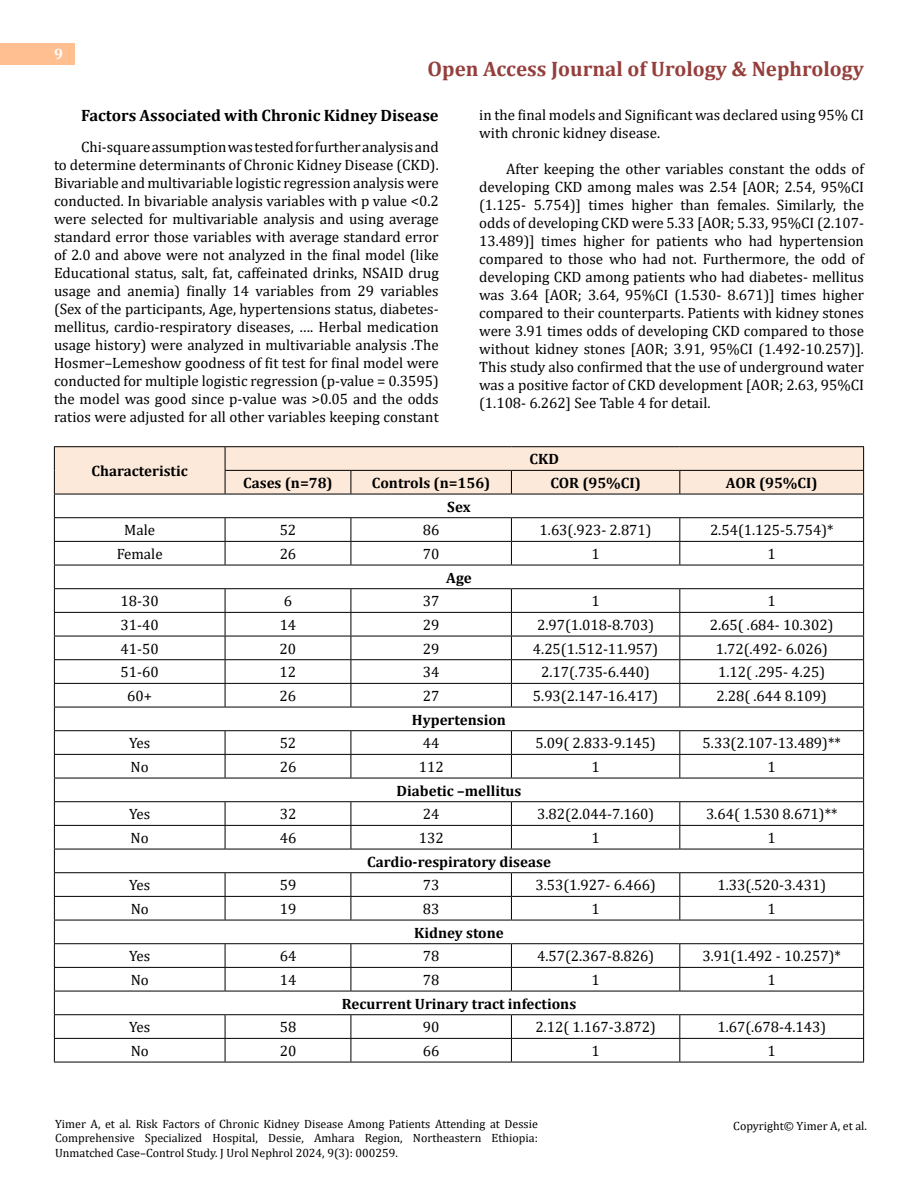
<style>
.page{position:relative;width:918px;height:1188px;background:#fff}
.page>*{position:absolute;margin:0;border:0;box-sizing:border-box;transform-origin:0 0}
.t1{font:700 21px "Cambria";color:#953f3c}
.t2{font:700 16.5px "Cambria";color:#000}
.t3{font:15px/18px "Cambria";color:#000;text-align:justify}
.t4{font:700 15px "Cambria";color:#000}
.t5{font:700 15px "Cambria";color:#fff}
.t6{font:12px/14.4px "Cambria";color:#000;text-align:justify}
</style>
<div class="page">
<div style="left:0;top:43px;width:75px;height:21px;background:#ffbf91"></div>
<hr style="left:54px;top:446px;width:171px;height:1px;background:#000">
<hr style="left:225px;top:446px;width:126px;height:1px;background:#000">
<hr style="left:351px;top:446px;width:160px;height:1px;background:#000">
<hr style="left:511px;top:446px;width:169px;height:1px;background:#000">
<hr style="left:680px;top:446px;width:184px;height:1px;background:#000">
<svg style="left:54px;top:447px;width:810px;height:615px"></svg>
<hr style="left:54px;top:1062px;width:171px;height:1px;background:#000">
<hr style="left:225px;top:1062px;width:126px;height:1px;background:#000">
<hr style="left:351px;top:1062px;width:160px;height:1px;background:#000">
<hr style="left:511px;top:1062px;width:169px;height:1px;background:#000">
<hr style="left:680px;top:1062px;width:184px;height:1px;background:#000">
<p class="t5" style="left:54px;top:44px;width:10px">9</p>
<h1 class="t1" style="left:428px;top:54px;width:438px">Open Access Journal of Urology &amp; Nephrology</h1>
<p class="t2" style="left:81px;top:104px;width:359px">Factors Associated with Chronic Kidney Disease</p>
<p class="t3" style="left:54px;top:138px;width:386px;text-indent:27px">Chi-square assumption was tested for further analysis and to determine determinants of Chronic Kidney Disease (CKD).<br>Bivariable and multivariable logistic regression analysis were conducted. In bivariable analysis variables with p value &lt;0.2 were selected for multivariable analysis and using average standard error those variables with average standard error of 2.0 and above were not analyzed in the final model (like Educational status, salt, fat, caffeinated drinks, NSAID drug usage and anemia) finally 14 variables from 29 variables (Sex of the participants, Age, hypertensions status, diabetes&shy;mellitus, cardio-respiratory diseases, …. Herbal medication usage history) were analyzed in multivariable analysis .The Hosmer–Lemeshow goodness of fit test for final model were conducted for multiple logistic regression (p-value = 0.3595) the model was good since p-value was &gt;0.05 and the odds ratios were adjusted for all other variables keeping constant</p>
<p class="t3" style="left:479px;top:105px;width:386px">in the final models and Significant was declared using 95% CI with chronic kidney disease.</p>
<p class="t3" style="left:479px;top:159px;width:386px;text-indent:27px">After keeping the other variables constant the odds of developing CKD among males was 2.54 [AOR; 2.54, 95%CI (1.125- 5.754)] times higher than females. Similarly, the odds of developing CKD were 5.33 [AOR; 5.33, 95%CI (2.107- 13.489)] times higher for patients who had hypertension compared to those who had not. Furthermore, the odd of developing CKD among patients who had diabetes- mellitus was 3.64 [AOR; 3.64, 95%CI (1.530- 8.671)] times higher compared to their counterparts. Patients with kidney stones were 3.91 times odds of developing CKD compared to those without kidney stones [AOR; 3.91, 95%CI (1.492-10.257)].<br>This study also confirmed that the use of underground water was a positive factor of CKD development [AOR; 2.63, 95%CI (1.108- 6.262] See Table 4 for detail.</p>
<p class="t4" style="left:92px;top:461px;width:98px">Characteristic</p>
<p class="t4" style="left:530px;top:449px;width:31px">CKD</p>
<p class="t4" style="left:243px;top:472px;width:91px">Cases (n=78)</p>
<p class="t4" style="left:372px;top:472px;width:120px">Controls (n=156)</p>
<p class="t4" style="left:550px;top:472px;width:92px">COR (95%CI)</p>
<p class="t4" style="left:726px;top:472px;width:93px">AOR (95%CI)</p>
<p class="t4" style="left:447px;top:496px;width:25px">Sex</p>
<p class="t3" style="left:124px;top:521px;width:32px">Male</p>
<p class="t3" style="left:280px;top:521px;width:18px">52</p>
<p class="t3" style="left:423px;top:521px;width:18px">86</p>
<p class="t3" style="left:540px;top:521px;width:114px">1.63(.923- 2.871)</p>
<p class="t3" style="left:710px;top:521px;width:125px">2.54(1.125-5.754)*</p>
<p class="t3" style="left:117px;top:545px;width:47px">Female</p>
<p class="t3" style="left:280px;top:545px;width:18px">26</p>
<p class="t3" style="left:423px;top:545px;width:18px">70</p>
<p class="t3" style="left:591px;top:545px;width:10px">1</p>
<p class="t3" style="left:768px;top:545px;width:10px">1</p>
<p class="t4" style="left:446px;top:567px;width:27px">Age</p>
<p class="t3" style="left:121px;top:592px;width:40px">18-30</p>
<p class="t3" style="left:284px;top:592px;width:10px">6</p>
<p class="t3" style="left:423px;top:592px;width:18px">37</p>
<p class="t3" style="left:591px;top:592px;width:10px">1</p>
<p class="t3" style="left:768px;top:592px;width:10px">1</p>
<p class="t3" style="left:121px;top:616px;width:40px">31-40</p>
<p class="t3" style="left:280px;top:616px;width:18px">14</p>
<p class="t3" style="left:423px;top:616px;width:18px">29</p>
<p class="t3" style="left:537px;top:616px;width:119px">2.97(1.018-8.703)</p>
<p class="t3" style="left:710px;top:616px;width:125px">2.65( .684- 10.302)</p>
<p class="t3" style="left:121px;top:640px;width:40px">41-50</p>
<p class="t3" style="left:280px;top:640px;width:18px">20</p>
<p class="t3" style="left:423px;top:640px;width:18px">29</p>
<p class="t3" style="left:533px;top:640px;width:127px">4.25(1.512-11.957)</p>
<p class="t3" style="left:716px;top:640px;width:114px">1.72(.492- 6.026)</p>
<p class="t3" style="left:121px;top:663px;width:40px">51-60</p>
<p class="t3" style="left:280px;top:663px;width:18px">12</p>
<p class="t3" style="left:423px;top:663px;width:18px">34</p>
<p class="t3" style="left:541px;top:663px;width:110px">2.17(.735-6.440)</p>
<p class="t3" style="left:718px;top:663px;width:109px">1.12( .295- 4.25)</p>
<p class="t3" style="left:127px;top:687px;width:26px">60+</p>
<p class="t3" style="left:280px;top:687px;width:18px">26</p>
<p class="t3" style="left:423px;top:687px;width:18px">27</p>
<p class="t3" style="left:533px;top:687px;width:127px">5.93(2.147-16.417)</p>
<p class="t3" style="left:717px;top:687px;width:112px">2.28( .644 8.109)</p>
<p class="t4" style="left:412px;top:709px;width:96px">Hypertension</p>
<p class="t3" style="left:129px;top:734px;width:23px">Yes</p>
<p class="t3" style="left:280px;top:734px;width:18px">52</p>
<p class="t3" style="left:423px;top:734px;width:18px">44</p>
<p class="t3" style="left:535px;top:734px;width:122px">5.09( 2.833-9.145)</p>
<p class="t3" style="left:703px;top:734px;width:140px">5.33(2.107-13.489)**</p>
<p class="t3" style="left:131px;top:758px;width:20px">No</p>
<p class="t3" style="left:280px;top:758px;width:18px">26</p>
<p class="t3" style="left:419px;top:758px;width:26px">112</p>
<p class="t3" style="left:591px;top:758px;width:10px">1</p>
<p class="t3" style="left:768px;top:758px;width:10px">1</p>
<p class="t4" style="left:397px;top:780px;width:126px">Diabetic –mellitus</p>
<p class="t3" style="left:129px;top:805px;width:23px">Yes</p>
<p class="t3" style="left:280px;top:805px;width:18px">32</p>
<p class="t3" style="left:423px;top:805px;width:18px">24</p>
<p class="t3" style="left:537px;top:805px;width:119px">3.82(2.044-7.160)</p>
<p class="t3" style="left:706px;top:805px;width:133px">3.64( 1.530 8.671)**</p>
<p class="t3" style="left:131px;top:829px;width:20px">No</p>
<p class="t3" style="left:280px;top:829px;width:18px">46</p>
<p class="t3" style="left:419px;top:829px;width:26px">132</p>
<p class="t3" style="left:592px;top:829px;width:10px">1</p>
<p class="t3" style="left:768px;top:829px;width:10px">1</p>
<p class="t4" style="left:367px;top:851px;width:185px">Cardio-respiratory disease</p>
<p class="t3" style="left:129px;top:876px;width:23px">Yes</p>
<p class="t3" style="left:280px;top:876px;width:18px">59</p>
<p class="t3" style="left:423px;top:876px;width:18px">73</p>
<p class="t3" style="left:536px;top:876px;width:122px">3.53(1.927- 6.466)</p>
<p class="t3" style="left:717px;top:876px;width:110px">1.33(.520-3.431)</p>
<p class="t3" style="left:131px;top:900px;width:20px">No</p>
<p class="t3" style="left:280px;top:900px;width:18px">19</p>
<p class="t3" style="left:423px;top:900px;width:18px">83</p>
<p class="t3" style="left:592px;top:900px;width:10px">1</p>
<p class="t3" style="left:768px;top:900px;width:10px">1</p>
<p class="t4" style="left:414px;top:922px;width:91px">Kidney stone</p>
<p class="t3" style="left:129px;top:947px;width:23px">Yes</p>
<p class="t3" style="left:280px;top:947px;width:18px">64</p>
<p class="t3" style="left:423px;top:947px;width:18px">78</p>
<p class="t3" style="left:537px;top:947px;width:119px">4.57(2.367-8.826)</p>
<p class="t3" style="left:703px;top:947px;width:140px">3.91(1.492 - 10.257)*</p>
<p class="t3" style="left:131px;top:971px;width:20px">No</p>
<p class="t3" style="left:280px;top:971px;width:18px">14</p>
<p class="t3" style="left:423px;top:971px;width:18px">78</p>
<p class="t3" style="left:592px;top:971px;width:10px">1</p>
<p class="t3" style="left:768px;top:971px;width:10px">1</p>
<p class="t4" style="left:342px;top:993px;width:236px">Recurrent Urinary tract infections</p>
<p class="t3" style="left:129px;top:1018px;width:23px">Yes</p>
<p class="t3" style="left:280px;top:1018px;width:18px">58</p>
<p class="t3" style="left:423px;top:1018px;width:18px">90</p>
<p class="t3" style="left:536px;top:1018px;width:122px">2.12( 1.167-3.872)</p>
<p class="t3" style="left:717px;top:1018px;width:110px">1.67(.678-4.143)</p>
<p class="t3" style="left:131px;top:1042px;width:20px">No</p>
<p class="t3" style="left:280px;top:1042px;width:18px">20</p>
<p class="t3" style="left:423px;top:1042px;width:18px">66</p>
<p class="t3" style="left:592px;top:1042px;width:10px">1</p>
<p class="t3" style="left:768px;top:1042px;width:10px">1</p>
<p class="t6" style="left:55px;top:1117px;width:484px">Yimer A, et al. Risk Factors of Chronic Kidney Disease Among Patients Attending at Dessie Comprehensive Specialized Hospital, Dessie, Amhara Region, Northeastern Ethiopia:<br>Unmatched Case–Control Study. J Urol Nephrol 2024, 9(3): 000259.</p>
<p class="t6" style="left:733px;top:1118px;width:135px">Copyright© Yimer A, et al.</p>
</div>
